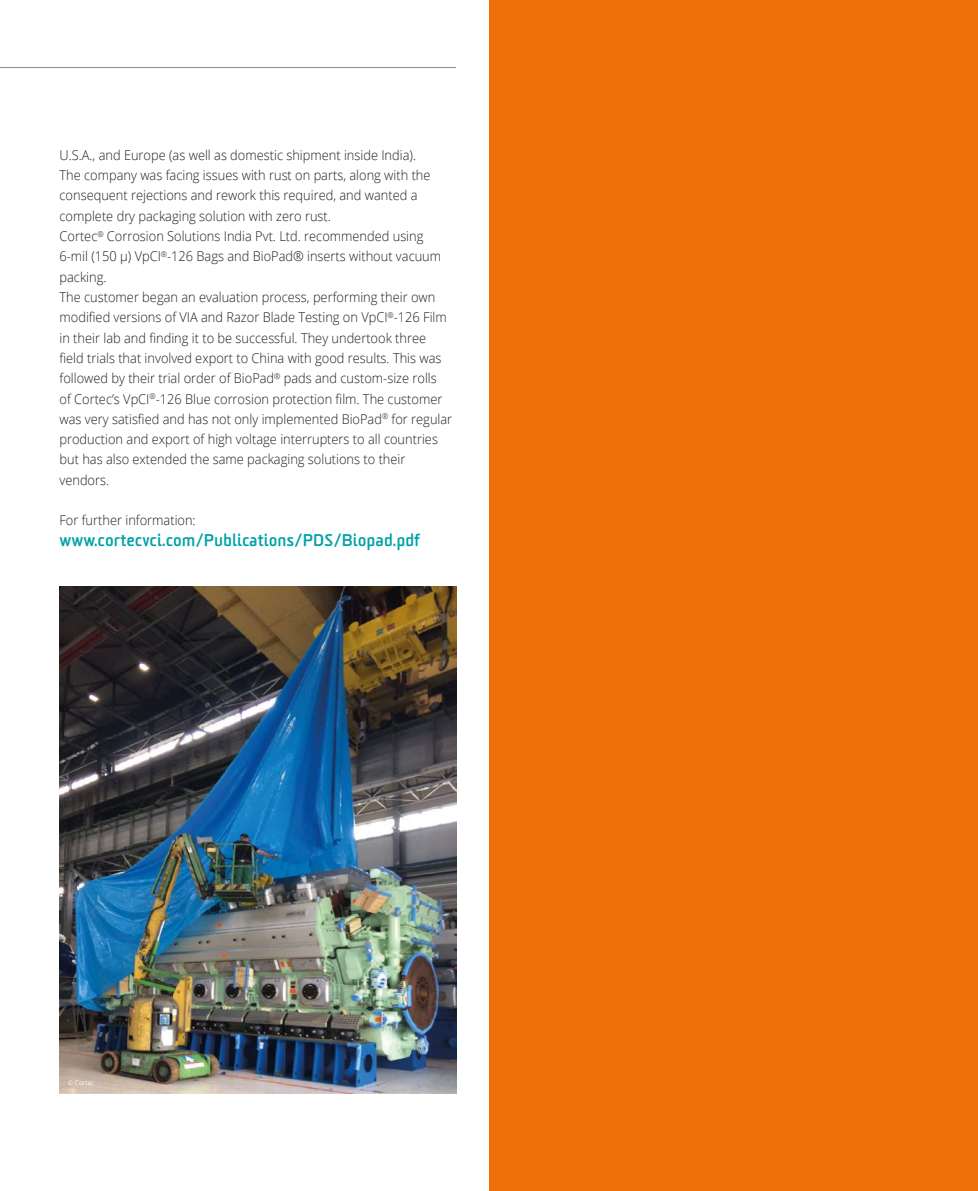
<style>
.page{position:relative;width:978px;height:1191px;background:#fff}
.page>*{position:absolute;margin:0;border:0;box-sizing:border-box;transform-origin:0 0}
.t1{font:700 16.5px "Sommet Rounded";color:#00a3a6}
.t2{font:300 13.5px/20.2px "Open Sans";color:#1d1d1b;scale:.95 1}
.t3{font:6.3px "Open Sans";color:#fff}
</style>
<div class="page">
<hr style="left:0;top:67px;width:456px;height:1px;background:#949494">
<div style="left:489px;top:0;width:489px;height:1191px;background:#ed7009"></div>
<img style="left:60px;top:586px;width:396px;height:507px">
<p class="t2" style="left:60px;top:144px;width:415px">U.S.A., and Europe (as well as domestic shipment inside India).<br>The company was facing issues with rust on parts, along with the consequent rejections and rework this required, and wanted a complete dry packaging solution with zero rust.<br>Cortec<sup>®</sup> Corrosion Solutions India Pvt. Ltd. recommended using 6-mil (150 µ) VpCI<sup>®</sup>-126 Bags and BioPad® inserts without vacuum packing.<br>The customer began an evaluation process, performing their own modified versions of VIA and Razor Blade Testing on VpCI<sup>®</sup>-126 Film in their lab and finding it to be successful. They undertook three field trials that involved export to China with good results. This was followed by their trial order of BioPad<sup>®</sup> pads and custom-size rolls<br>of Cortec’s VpCI<sup>®</sup>-126 Blue corrosion protection film. The customer was very satisfied and has not only implemented BioPad<sup>®</sup> for regular production and export of high voltage interrupters to all countries but has also extended the same packaging solutions to their vendors.</p>
<p class="t2" style="left:60px;top:510px;width:145px">For further information:</p>
<p class="t1" style="left:60px;top:529px;width:363px">www.cortecvci.com/Publications/PDS/Biopad.pdf</p>
<p class="t3" style="left:68px;top:1078px;width:28px">© Cortec</p>
</div>
